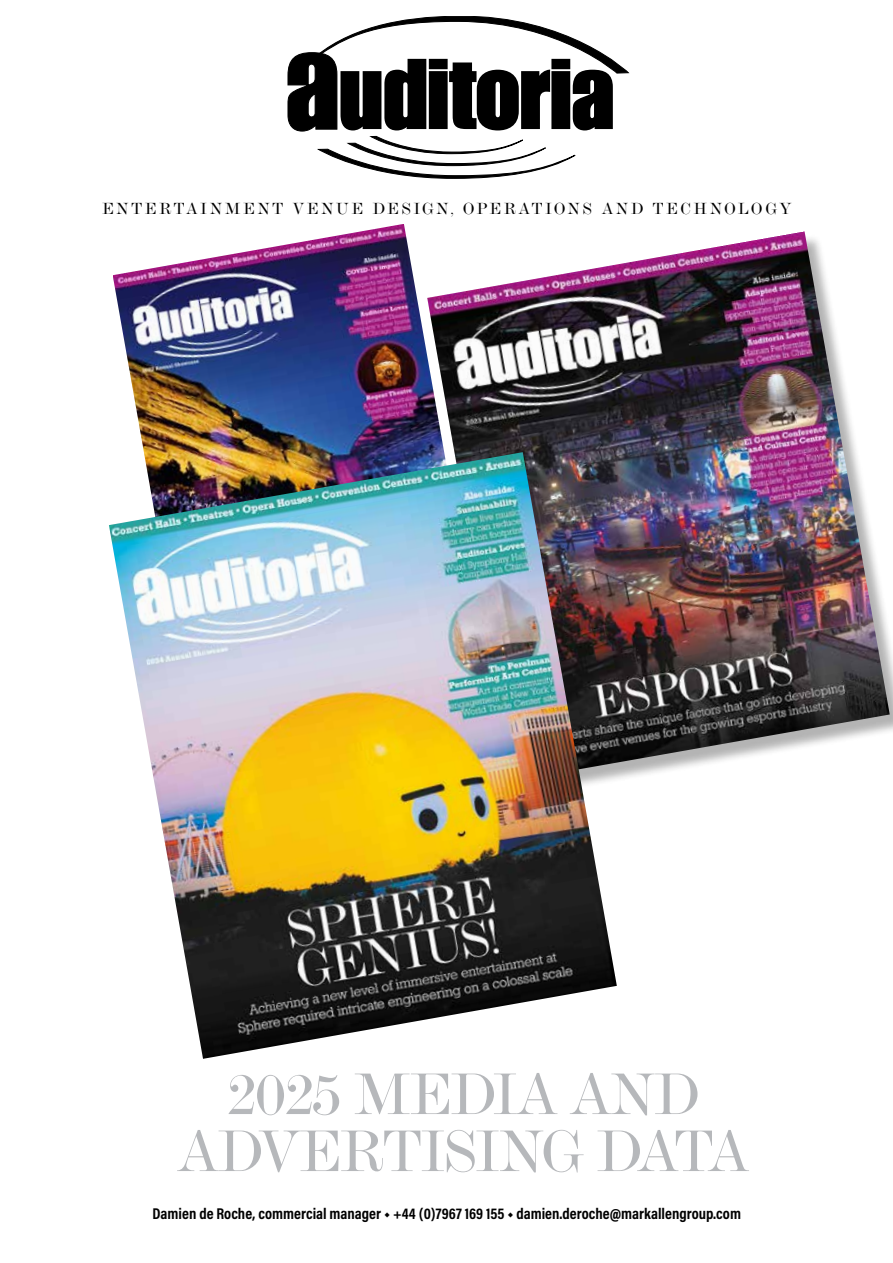
<style>
.page{position:relative;width:893px;height:1263px;background:#fff}
.page>*{position:absolute;margin:0;border:0;box-sizing:border-box;transform-origin:0 0}
.t1{font:60px/57px "Modern MT Pro Display";letter-spacing:-.025em;color:#b6b8bb;text-align:center}
.t2{font:16.5px "Modern MT Pro Display";letter-spacing:.16em;color:#000}
.t3{font:700 15.75px "Acumin Pro Cond";color:#000}
</style>
<div class="page">
<img style="left:469px;top:231px;width:421px;height:548px">
<img style="left:113px;top:224px;width:356px;height:228px">
<img style="left:109px;top:452px;width:508px;height:607px">
<svg style="left:287px;top:16px;width:342px;height:163px"></svg>
<p class="t2" style="left:102px;top:198px;width:691px">ENTERTAINMENT VENUE DESIGN, OPERATIONS AND TECHNOLOGY</p>
<h1 class="t1" style="left:177px;top:1065px;width:574px">2025 MEDIA AND<br>ADVERTISING DATA</h1>
<p class="t3" style="left:153px;top:1203px;width:590px">Damien de Roche, commercial manager ◆ +44 (0)7967 169 155 ◆ damien.deroche@markallengroup.com</p>
</div>
